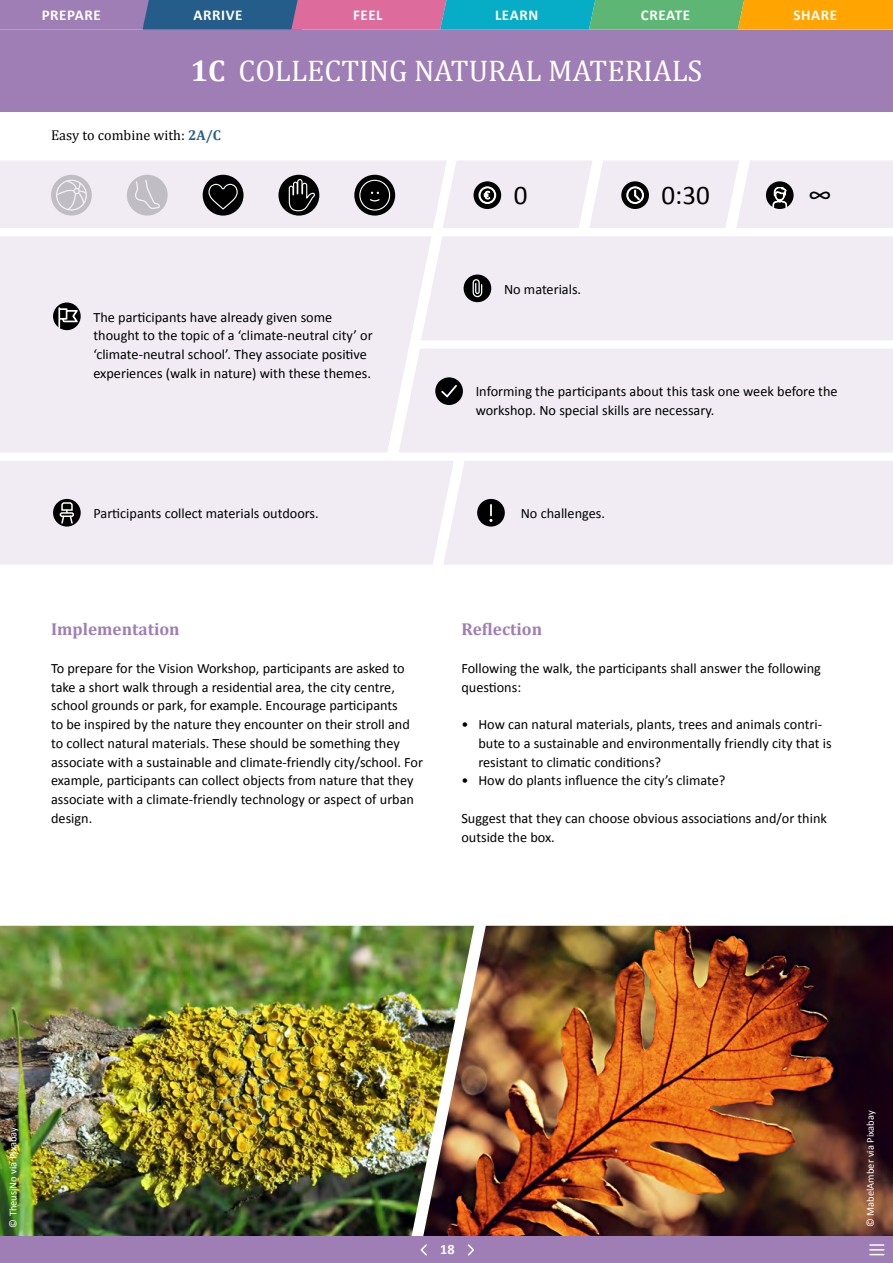
<style>
.page{position:relative;width:893px;height:1263px;background:#fff}
.page>*{position:absolute;margin:0;border:0;box-sizing:border-box;transform-origin:0 0}
.t1{font:30px "Cambria";color:#fff}
.t2{font:27px "Calibri";color:#000}
.t3{font:700 17.25px "Cambria";color:#9f7eb6}
.t4{font:700 15px "Calibri";letter-spacing:.04em;color:#fff}
.t5{font:14.25px/18.8px "Calibri";color:#000}
.t6{font:14.25px "Cambria";color:#000}
.t7{font:700 14.25px "Calibri";color:#fff}
.t8{font:10.5px "Calibri";color:#fff}
.s1{font-weight:700}
.s2{font-weight:700;color:#255d8a}
</style>
<div class="page">
<div style="left:0;top:30px;width:893px;height:82px;background:#9f7eb6"></div>
<svg style="left:0;top:0;width:893px;height:30px;background:#828d83"></svg>
<div style="left:0;top:236px;width:421px;height:216px;background:#f1ecf4"></div>
<div style="left:421px;top:236px;width:472px;height:104px;background:#f1ecf4"></div>
<div style="left:399px;top:348px;width:494px;height:104px;background:#f1ecf4"></div>
<div style="left:0;top:461px;width:443px;height:104px;background:#f1ecf4"></div>
<div style="left:443px;top:461px;width:450px;height:104px;background:#f1ecf4"></div>
<div style="left:477px;top:499px;width:28px;height:27px;background:#000;border-radius:50%"></div>
<svg style="left:489px;top:505px;width:4px;height:17px"></svg>
<div style="left:464px;top:275px;width:27px;height:27px;background:#000;border-radius:50%"></div>
<svg style="left:473px;top:279px;width:9px;height:18px"></svg>
<div style="left:53px;top:499px;width:28px;height:27px;background:#000;border-radius:50%"></div>
<svg style="left:60px;top:502px;width:14px;height:23px"></svg>
<svg style="left:53px;top:302px;width:28px;height:28px"></svg>
<svg style="left:59px;top:308px;width:18px;height:20px"></svg>
<div style="left:435px;top:377px;width:28px;height:28px;background:#000;border-radius:50%"></div>
<svg style="left:441px;top:385px;width:16px;height:13px"></svg>
<img style="left:474px;top:926px;width:419px;height:310px">
<img style="left:0;top:926px;width:474px;height:310px">
<svg style="left:0;top:160px;width:893px;height:68px;background:#dcd8df"></svg>
<div style="left:0;top:1236px;width:893px;height:27px;background:#9f7eb6"></div>
<svg style="left:870px;top:1244px;width:14px;height:11px"></svg>
<svg style="left:467px;top:1244px;width:7px;height:12px"></svg>
<svg style="left:420px;top:1244px;width:7px;height:12px"></svg>
<p class="t4" style="left:42px;top:5px;width:61px">PREPARE</p>
<p class="t4" style="left:193px;top:5px;width:51px">ARRIVE</p>
<p class="t4" style="left:353px;top:5px;width:31px">FEEL</p>
<p class="t4" style="left:495px;top:5px;width:45px">LEARN</p>
<p class="t4" style="left:641px;top:5px;width:51px">CREATE</p>
<p class="t4" style="left:793px;top:5px;width:45px">SHARE</p>
<h1 class="t1" style="left:190px;top:53px;width:513px"><span class="s1">1C</span> COLLECTING NATURAL MATERIALS</h1>
<p class="t6" style="left:51px;top:127px;width:172px">Easy to combine with: <span class="s2">2A/C</span></p>
<p class="t5" style="left:93px;top:308px;width:281px">The participants have already given some thought to the topic of a ‘climate-neutral city’ or ‘climate-neutral school’. They associate positive experiences (walk in nature) with these themes.</p>
<p class="t5" style="left:93px;top:504px;width:227px">Participants collect materials outdoors.</p>
<h2 class="t2" style="left:514px;top:178px;width:15px">0</h2>
<h2 class="t2" style="left:808px;top:178px;width:25px">∞</h2>
<h2 class="t2" style="left:661px;top:178px;width:50px">0:30</h2>
<p class="t5" style="left:504px;top:280px;width:79px">No materials.</p>
<p class="t5" style="left:476px;top:382px;width:363px">Informing the participants about this task one week before the workshop. No special skills are necessary.</p>
<p class="t5" style="left:521px;top:504px;width:86px">No challenges.</p>
<p class="t3" style="left:51px;top:617px;width:130px">Implementation</p>
<p class="t5" style="left:51px;top:659px;width:373px">To prepare for the Vision Workshop, participants are asked to take a short walk through a residential area, the city centre, school grounds or park, for example. Encourage participants<br>to be inspired by the nature they encounter on their stroll and to collect natural materials. These should be something they associate with a sustainable and climate-friendly city/school. For example, participants can collect objects from nature that they associate with a climate-friendly technology or aspect of urban design.</p>
<p class="t3" style="left:461px;top:617px;width:82px">Reflection</p>
<p class="t5" style="left:461px;top:659px;width:361px">Following the walk, the participants shall answer the following questions:</p>
<p class="t5" style="left:478px;top:715px;width:355px;text-indent:-17px">• How can natural materials, plants, trees and animals contri&shy;bute to a sustainable and environmentally friendly city that is resistant to climatic conditions?</p>
<p class="t5" style="left:461px;top:771px;width:266px">• How do plants influence the city’s climate?</p>
<p class="t5" style="left:461px;top:809px;width:367px">Suggest that they can choose obvious associations and/or think outside the box.</p>
<p class="t8" style="left:6px;top:1227px;width:102px;rotate:-90deg">© TheusiNo via Pixabay</p>
<p class="t7" style="left:440px;top:1240px;width:16px">18</p>
<p class="t8" style="left:864px;top:1227px;width:118px;rotate:-90deg">© MabelAmber via Pixabay</p>
</div>
